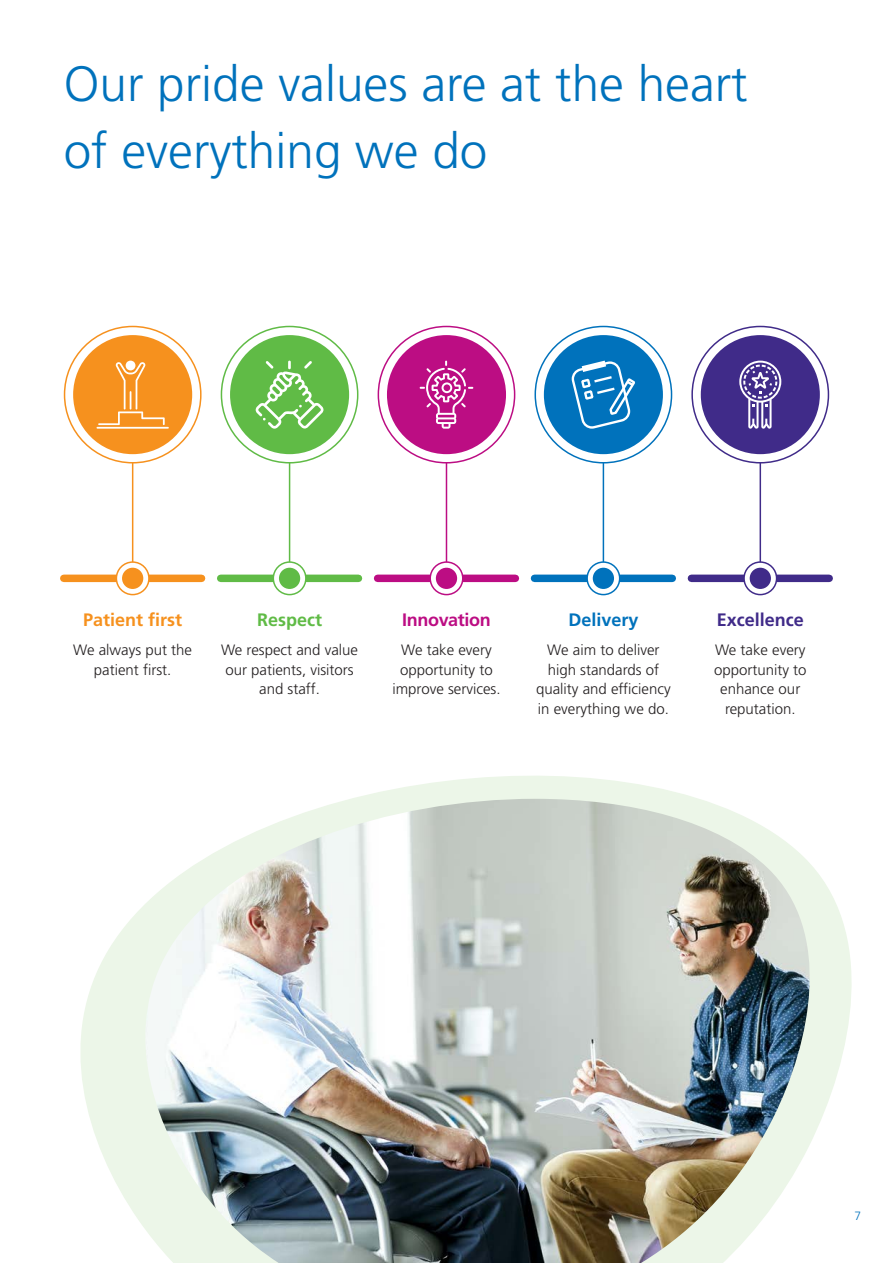
<style>
.page{position:relative;width:893px;height:1263px;background:#fff}
.page>*{position:absolute;margin:0;border:0;box-sizing:border-box;transform-origin:0 0}
.t1{font:300 49.5px/67.5px "Frutiger LT Pro";color:#0072bc}
.t2{font:700 18px "Frutiger LT Pro";color:#f6911e}
.t3{font:700 18px "Frutiger LT Pro";letter-spacing:-.02em;color:#bc0d83}
.t4{font:700 18px "Frutiger LT Pro";color:#402b89}
.t5{font:700 18px "Frutiger LT Pro";color:#0072bc}
.t6{font:700 18px "Frutiger LT Pro";color:#60bb46}
.t7{font:300 15px/19.5px "Frutiger LT Pro";color:#231f20;text-align:center}
.t8{font:300 12px "Frutiger LT Pro";color:#0072bc}
</style>
<div class="page">
<svg style="left:692px;top:326px;width:136px;height:137px"></svg>
<svg style="left:221px;top:326px;width:137px;height:137px"></svg>
<div style="left:230px;top:335px;width:119px;height:119px;background:#60bb46;border-radius:50%"></div>
<hr style="left:289px;top:463px;width:1px;height:115px;background:#60bb46">
<div style="left:221px;top:575px;width:137px;height:7px;background:#60bb46"></div>
<svg style="left:273px;top:562px;width:33px;height:33px"></svg>
<div style="left:273px;top:561px;width:34px;height:34px;border:2px solid #60bb46;border-radius:50%"></div>
<div style="left:279px;top:568px;width:21px;height:21px;background:#60bb46;border-radius:50%"></div>
<div style="left:701px;top:335px;width:119px;height:119px;background:#402b89;border-radius:50%"></div>
<hr style="left:760px;top:463px;width:1px;height:115px;background:#402b89">
<div style="left:691px;top:575px;width:138px;height:7px;background:#402b89"></div>
<svg style="left:744px;top:562px;width:33px;height:33px"></svg>
<div style="left:743px;top:561px;width:34px;height:34px;border:2px solid #402b89;border-radius:50%"></div>
<div style="left:750px;top:568px;width:21px;height:21px;background:#402b89;border-radius:50%"></div>
<svg style="left:535px;top:326px;width:136px;height:137px"></svg>
<hr style="left:603px;top:463px;width:1px;height:115px;background:#0072bc">
<div style="left:534px;top:575px;width:138px;height:7px;background:#0072bc"></div>
<svg style="left:587px;top:562px;width:33px;height:33px"></svg>
<div style="left:586px;top:561px;width:34px;height:34px;border:2px solid #0072bc;border-radius:50%"></div>
<div style="left:593px;top:568px;width:21px;height:21px;background:#0072bc;border-radius:50%"></div>
<svg style="left:378px;top:326px;width:137px;height:137px"></svg>
<div style="left:387px;top:335px;width:119px;height:119px;background:#bc0d83;border-radius:50%"></div>
<hr style="left:446px;top:463px;width:1px;height:115px;background:#bc0d83">
<div style="left:378px;top:575px;width:137px;height:7px;background:#bc0d83"></div>
<svg style="left:430px;top:562px;width:33px;height:33px"></svg>
<div style="left:429px;top:561px;width:34px;height:34px;border:2px solid #bc0d83;border-radius:50%"></div>
<div style="left:436px;top:568px;width:21px;height:21px;background:#bc0d83;border-radius:50%"></div>
<svg style="left:65px;top:326px;width:136px;height:137px"></svg>
<div style="left:73px;top:335px;width:119px;height:119px;background:#f6911e;border-radius:50%"></div>
<hr style="left:132px;top:463px;width:1px;height:115px;background:#f6911e">
<div style="left:64px;top:575px;width:138px;height:7px;background:#f6911e"></div>
<svg style="left:116px;top:562px;width:33px;height:33px"></svg>
<div style="left:116px;top:561px;width:34px;height:34px;border:2px solid #f6911e;border-radius:50%"></div>
<div style="left:122px;top:568px;width:21px;height:21px;background:#f6911e;border-radius:50%"></div>
<div style="left:544px;top:335px;width:119px;height:119px;background:#0072bc;border-radius:50%"></div>
<svg style="left:97px;top:361px;width:72px;height:68px"></svg>
<svg style="left:420px;top:361px;width:53px;height:68px"></svg>
<svg style="left:572px;top:361px;width:63px;height:68px"></svg>
<svg style="left:739px;top:361px;width:42px;height:68px"></svg>
<svg style="left:256px;top:361px;width:67px;height:68px"></svg>
<svg style="left:80px;top:898px;width:772px;height:299px;fill:#ecf6e8"></svg>
<svg style="left:124px;top:776px;width:574px;height:441px"></svg>
<img style="left:137px;top:799px;width:696px;height:464px">
<p class="t1" style="left:64px;top:50px;width:685px">Our pride values are at the heart of everything we do</p>
<p class="t2" style="left:83px;top:609px;width:101px">Patient first</p>
<p class="t7" style="left:73px;top:640px;width:120px">We always put the patient first.</p>
<p class="t6" style="left:257px;top:609px;width:66px">Respect</p>
<p class="t7" style="left:221px;top:640px;width:138px">We respect and value our patients, visitors and staff.</p>
<p class="t3" style="left:402px;top:609px;width:90px">Innovation</p>
<p class="t7" style="left:392px;top:640px;width:110px">We take every opportunity to improve services.</p>
<p class="t5" style="left:568px;top:609px;width:72px">Delivery</p>
<p class="t7" style="left:536px;top:640px;width:136px">We aim to deliver high standards of quality and efficiency in everything we do.</p>
<p class="t4" style="left:717px;top:609px;width:89px">Excellence</p>
<p class="t7" style="left:714px;top:640px;width:94px">We take every opportunity to enhance our reputation.</p>
<p class="t8" style="left:854px;top:1209px;width:8px">7</p>
</div>
